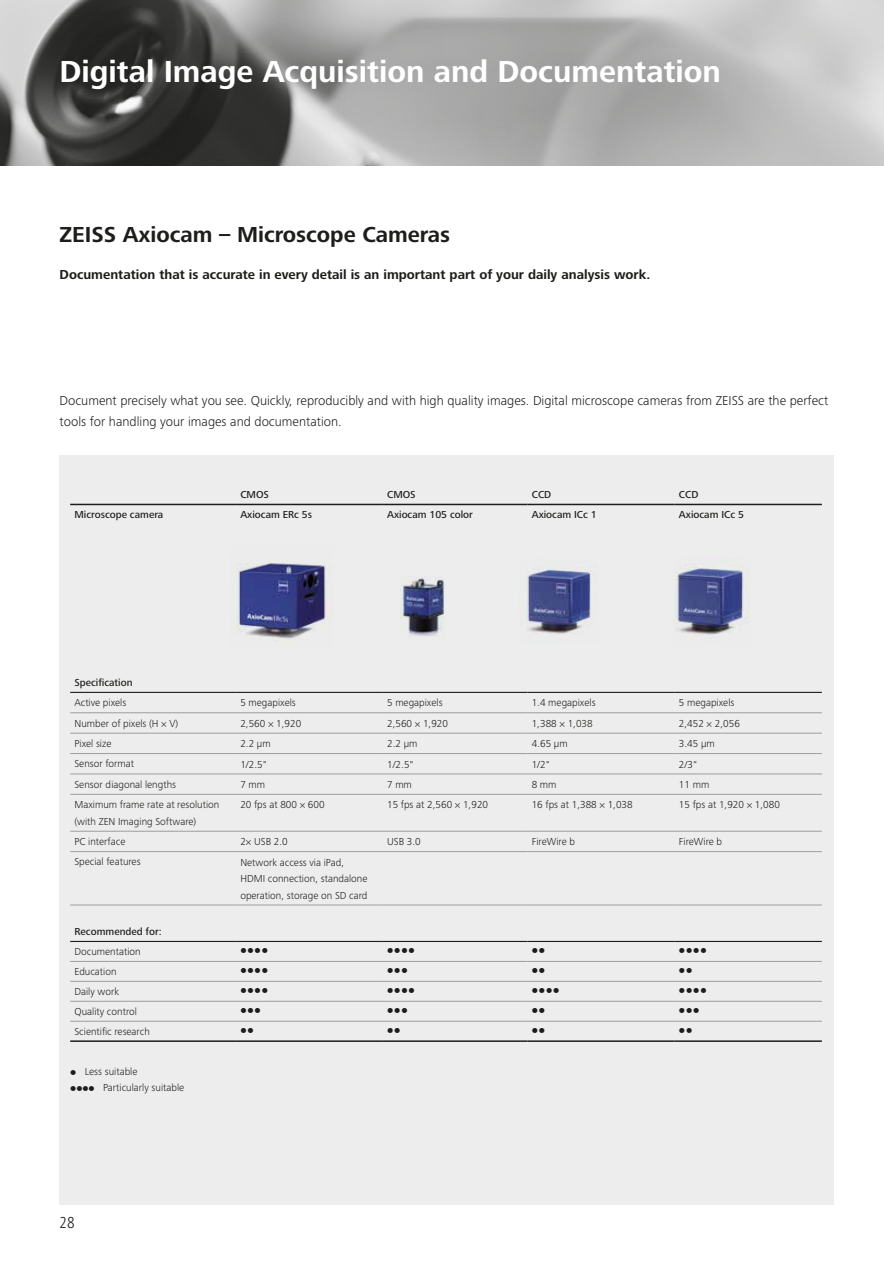
<style>
.page{position:relative;width:884px;height:1263px;background:#fff}
.page>*{position:absolute;margin:0;border:0;box-sizing:border-box;transform-origin:0 0}
.t1{font:700 31.5px "Zeiss Frutiger Next Pro";color:#fff}
.t2{font:700 22.5px "Zeiss Frutiger Next Pro";color:#1d1d1b}
.t3{font:300 condensed 16.5px "Zeiss Frutiger Next Pro";color:#1d1d1b}
.t4{font:300 13.5px/21px "Zeiss Frutiger Next Pro";color:#1d1d1b}
.t5{font:700 13.5px "Zeiss Frutiger Next Pro";color:#1d1d1b}
.t6{font:300 10.5px/16.5px "Zeiss Frutiger Next Pro";color:#1d1d1b}
.t7{font:500 10.5px "Zeiss Frutiger Next Pro";color:#1d1d1b}
</style>
<div class="page">
<div style="left:60px;top:455px;width:773px;height:750px;background:#ededed"></div>
<img style="left:0;top:0;width:884px;height:166px">
<img style="left:400px;top:577px;width:45px;height:60px">
<img style="left:673px;top:560px;width:76px;height:75px">
<img style="left:235px;top:563px;width:96px;height:76px">
<img style="left:527px;top:560px;width:64px;height:74px">
<hr style="left:383px;top:504px;width:144px;height:1px;background:#1d1d1b">
<hr style="left:527px;top:504px;width:147px;height:1px;background:#1d1d1b">
<hr style="left:674px;top:504px;width:147px;height:1px;background:#1d1d1b">
<hr style="left:70px;top:504px;width:166px;height:1px;background:#1d1d1b">
<hr style="left:236px;top:504px;width:147px;height:1px;background:#1d1d1b">
<hr style="left:70px;top:692px;width:166px;height:1px;background:#1d1d1b">
<hr style="left:236px;top:692px;width:147px;height:1px;background:#1d1d1b">
<hr style="left:383px;top:692px;width:144px;height:1px;background:#1d1d1b">
<hr style="left:527px;top:692px;width:147px;height:1px;background:#1d1d1b">
<hr style="left:674px;top:692px;width:147px;height:1px;background:#1d1d1b">
<hr style="left:70px;top:941px;width:166px;height:1px;background:#1d1d1b">
<hr style="left:236px;top:941px;width:147px;height:1px;background:#1d1d1b">
<hr style="left:383px;top:941px;width:144px;height:1px;background:#1d1d1b">
<hr style="left:527px;top:941px;width:147px;height:1px;background:#1d1d1b">
<hr style="left:674px;top:941px;width:147px;height:1px;background:#1d1d1b">
<hr style="left:70px;top:712px;width:166px;height:1px;background:#9d9d9c">
<hr style="left:236px;top:712px;width:147px;height:1px;background:#9d9d9c">
<hr style="left:383px;top:712px;width:144px;height:1px;background:#9d9d9c">
<hr style="left:527px;top:712px;width:147px;height:1px;background:#9d9d9c">
<hr style="left:674px;top:712px;width:147px;height:1px;background:#9d9d9c">
<hr style="left:70px;top:733px;width:166px;height:1px;background:#9d9d9c">
<hr style="left:236px;top:733px;width:147px;height:1px;background:#9d9d9c">
<hr style="left:383px;top:733px;width:144px;height:1px;background:#9d9d9c">
<hr style="left:527px;top:733px;width:147px;height:1px;background:#9d9d9c">
<hr style="left:674px;top:733px;width:147px;height:1px;background:#9d9d9c">
<hr style="left:70px;top:753px;width:166px;height:1px;background:#9d9d9c">
<hr style="left:236px;top:753px;width:147px;height:1px;background:#9d9d9c">
<hr style="left:383px;top:753px;width:144px;height:1px;background:#9d9d9c">
<hr style="left:527px;top:753px;width:147px;height:1px;background:#9d9d9c">
<hr style="left:674px;top:753px;width:147px;height:1px;background:#9d9d9c">
<hr style="left:70px;top:774px;width:166px;height:1px;background:#9d9d9c">
<hr style="left:236px;top:774px;width:147px;height:1px;background:#9d9d9c">
<hr style="left:383px;top:774px;width:144px;height:1px;background:#9d9d9c">
<hr style="left:527px;top:774px;width:147px;height:1px;background:#9d9d9c">
<hr style="left:674px;top:774px;width:147px;height:1px;background:#9d9d9c">
<hr style="left:70px;top:794px;width:166px;height:1px;background:#9d9d9c">
<hr style="left:236px;top:794px;width:147px;height:1px;background:#9d9d9c">
<hr style="left:383px;top:794px;width:144px;height:1px;background:#9d9d9c">
<hr style="left:527px;top:794px;width:147px;height:1px;background:#9d9d9c">
<hr style="left:674px;top:794px;width:147px;height:1px;background:#9d9d9c">
<hr style="left:70px;top:831px;width:166px;height:1px;background:#9d9d9c">
<hr style="left:236px;top:831px;width:147px;height:1px;background:#9d9d9c">
<hr style="left:383px;top:831px;width:144px;height:1px;background:#9d9d9c">
<hr style="left:527px;top:831px;width:147px;height:1px;background:#9d9d9c">
<hr style="left:674px;top:831px;width:147px;height:1px;background:#9d9d9c">
<hr style="left:70px;top:851px;width:166px;height:1px;background:#9d9d9c">
<hr style="left:236px;top:851px;width:147px;height:1px;background:#9d9d9c">
<hr style="left:383px;top:851px;width:144px;height:1px;background:#9d9d9c">
<hr style="left:527px;top:851px;width:147px;height:1px;background:#9d9d9c">
<hr style="left:674px;top:851px;width:147px;height:1px;background:#9d9d9c">
<hr style="left:70px;top:905px;width:166px;height:1px;background:#9d9d9c">
<hr style="left:236px;top:905px;width:147px;height:1px;background:#9d9d9c">
<hr style="left:383px;top:905px;width:144px;height:1px;background:#9d9d9c">
<hr style="left:527px;top:905px;width:147px;height:1px;background:#9d9d9c">
<hr style="left:674px;top:905px;width:147px;height:1px;background:#9d9d9c">
<hr style="left:70px;top:961px;width:166px;height:1px;background:#9d9d9c">
<hr style="left:236px;top:961px;width:147px;height:1px;background:#9d9d9c">
<hr style="left:383px;top:961px;width:144px;height:1px;background:#9d9d9c">
<hr style="left:527px;top:961px;width:147px;height:1px;background:#9d9d9c">
<hr style="left:674px;top:961px;width:147px;height:1px;background:#9d9d9c">
<hr style="left:70px;top:981px;width:166px;height:1px;background:#9d9d9c">
<hr style="left:236px;top:981px;width:147px;height:1px;background:#9d9d9c">
<hr style="left:383px;top:981px;width:144px;height:1px;background:#9d9d9c">
<hr style="left:527px;top:981px;width:147px;height:1px;background:#9d9d9c">
<hr style="left:674px;top:981px;width:147px;height:1px;background:#9d9d9c">
<hr style="left:70px;top:1001px;width:166px;height:1px;background:#9d9d9c">
<hr style="left:236px;top:1001px;width:147px;height:1px;background:#9d9d9c">
<hr style="left:383px;top:1001px;width:144px;height:1px;background:#9d9d9c">
<hr style="left:527px;top:1001px;width:147px;height:1px;background:#9d9d9c">
<hr style="left:674px;top:1001px;width:147px;height:1px;background:#9d9d9c">
<hr style="left:70px;top:1021px;width:166px;height:1px;background:#9d9d9c">
<hr style="left:236px;top:1021px;width:147px;height:1px;background:#9d9d9c">
<hr style="left:383px;top:1021px;width:144px;height:1px;background:#9d9d9c">
<hr style="left:527px;top:1021px;width:147px;height:1px;background:#9d9d9c">
<hr style="left:674px;top:1021px;width:147px;height:1px;background:#9d9d9c">
<hr style="left:70px;top:1040px;width:166px;height:2px;background:#1d1d1b">
<hr style="left:236px;top:1040px;width:147px;height:2px;background:#1d1d1b">
<hr style="left:383px;top:1040px;width:144px;height:2px;background:#1d1d1b">
<hr style="left:527px;top:1040px;width:147px;height:2px;background:#1d1d1b">
<hr style="left:674px;top:1040px;width:147px;height:2px;background:#1d1d1b">
<h1 class="t1" style="left:60px;top:54px;width:663px">Digital Image Acquisition and Documentation</h1>
<h2 class="t2" style="left:60px;top:221px;width:392px">ZEISS Axiocam – Microscope Cameras</h2>
<p class="t5" style="left:60px;top:267px;width:592px">Documentation that is accurate in every detail is an important part of your daily analysis work.</p>
<p class="t4" style="left:60px;top:390px;width:770px">Document precisely what you see. Quickly, reproducibly and with high quality images. Digital microscope cameras from ZEISS are the perfect tools for handling your images and documentation.</p>
<p class="t7" style="left:240px;top:489px;width:30px">CMOS</p>
<p class="t7" style="left:387px;top:489px;width:30px">CMOS</p>
<p class="t7" style="left:531px;top:489px;width:21px">CCD</p>
<p class="t7" style="left:679px;top:489px;width:21px">CCD</p>
<p class="t7" style="left:74px;top:509px;width:90px">Microscope camera</p>
<p class="t7" style="left:240px;top:509px;width:73px">Axiocam ERc 5s</p>
<p class="t7" style="left:387px;top:509px;width:87px">Axiocam 105 color</p>
<p class="t7" style="left:531px;top:509px;width:66px">Axiocam ICc 1</p>
<p class="t7" style="left:679px;top:509px;width:66px">Axiocam ICc 5</p>
<p class="t7" style="left:74px;top:677px;width:60px">Specification</p>
<p class="t6" style="left:74px;top:694px;width:53px">Active pixels</p>
<p class="t6" style="left:240px;top:695px;width:57px">5 megapixels</p>
<p class="t6" style="left:387px;top:695px;width:57px">5 megapixels</p>
<p class="t6" style="left:531px;top:695px;width:65px">1.4 megapixels</p>
<p class="t6" style="left:679px;top:695px;width:57px">5 megapixels</p>
<p class="t6" style="left:74px;top:715px;width:105px">Number of pixels (H × V)</p>
<p class="t6" style="left:240px;top:715px;width:62px">2,560 × 1,920</p>
<p class="t6" style="left:387px;top:715px;width:62px">2,560 × 1,920</p>
<p class="t6" style="left:531px;top:715px;width:62px">1,388 × 1,038</p>
<p class="t6" style="left:679px;top:715px;width:62px">2,452 × 2,056</p>
<p class="t6" style="left:74px;top:735px;width:38px">Pixel size</p>
<p class="t6" style="left:240px;top:735px;width:32px">2.2 μm</p>
<p class="t6" style="left:387px;top:735px;width:32px">2.2 µm</p>
<p class="t6" style="left:531px;top:735px;width:38px">4.65 μm</p>
<p class="t6" style="left:679px;top:735px;width:38px">3.45 μm</p>
<p class="t6" style="left:74px;top:755px;width:61px">Sensor format</p>
<p class="t6" style="left:240px;top:756px;width:28px">1/2.5"</p>
<p class="t6" style="left:387px;top:756px;width:28px">1/2.5"</p>
<p class="t6" style="left:531px;top:756px;width:20px">1/2"</p>
<p class="t6" style="left:679px;top:756px;width:20px">2/3"</p>
<p class="t6" style="left:74px;top:776px;width:103px">Sensor diagonal lengths</p>
<p class="t6" style="left:240px;top:776px;width:26px">7 mm</p>
<p class="t6" style="left:387px;top:776px;width:26px">7 mm</p>
<p class="t6" style="left:531px;top:776px;width:26px">8 mm</p>
<p class="t6" style="left:679px;top:776px;width:32px">11 mm</p>
<p class="t6" style="left:74px;top:796px;width:146px">Maximum frame rate at resolution (with ZEN Imaging Software)</p>
<p class="t6" style="left:240px;top:796px;width:86px">20 fps at 800 × 600</p>
<p class="t6" style="left:387px;top:796px;width:102px">15 fps at 2,560 × 1,920</p>
<p class="t6" style="left:531px;top:796px;width:102px">16 fps at 1,388 × 1,038</p>
<p class="t6" style="left:679px;top:796px;width:102px">15 fps at 1,920 × 1,080</p>
<p class="t6" style="left:74px;top:833px;width:52px">PC interface</p>
<p class="t6" style="left:240px;top:833px;width:49px">2× USB 2.0</p>
<p class="t6" style="left:387px;top:833px;width:35px">USB 3.0</p>
<p class="t6" style="left:531px;top:833px;width:45px">FireWire b</p>
<p class="t6" style="left:679px;top:833px;width:45px">FireWire b</p>
<p class="t6" style="left:74px;top:853px;width:68px">Special features</p>
<p class="t6" style="left:240px;top:854px;width:129px">Network access via iPad,<br>HDMI connection, standalone operation, storage on SD card</p>
<p class="t7" style="left:74px;top:926px;width:89px">Recommended for:</p>
<p class="t6" style="left:74px;top:942px;width:77px;line-height:20px">Documentation<br>Education<br>Daily work<br>Quality control<br>Scientific research</p>
<p class="t6" style="left:103px;top:1063px;width:83px;text-indent:-18px">Less suitable<br>Particularly suitable</p>
<h3 class="t3" style="left:60px;top:1213px;width:17px">28</h3>
</div>
